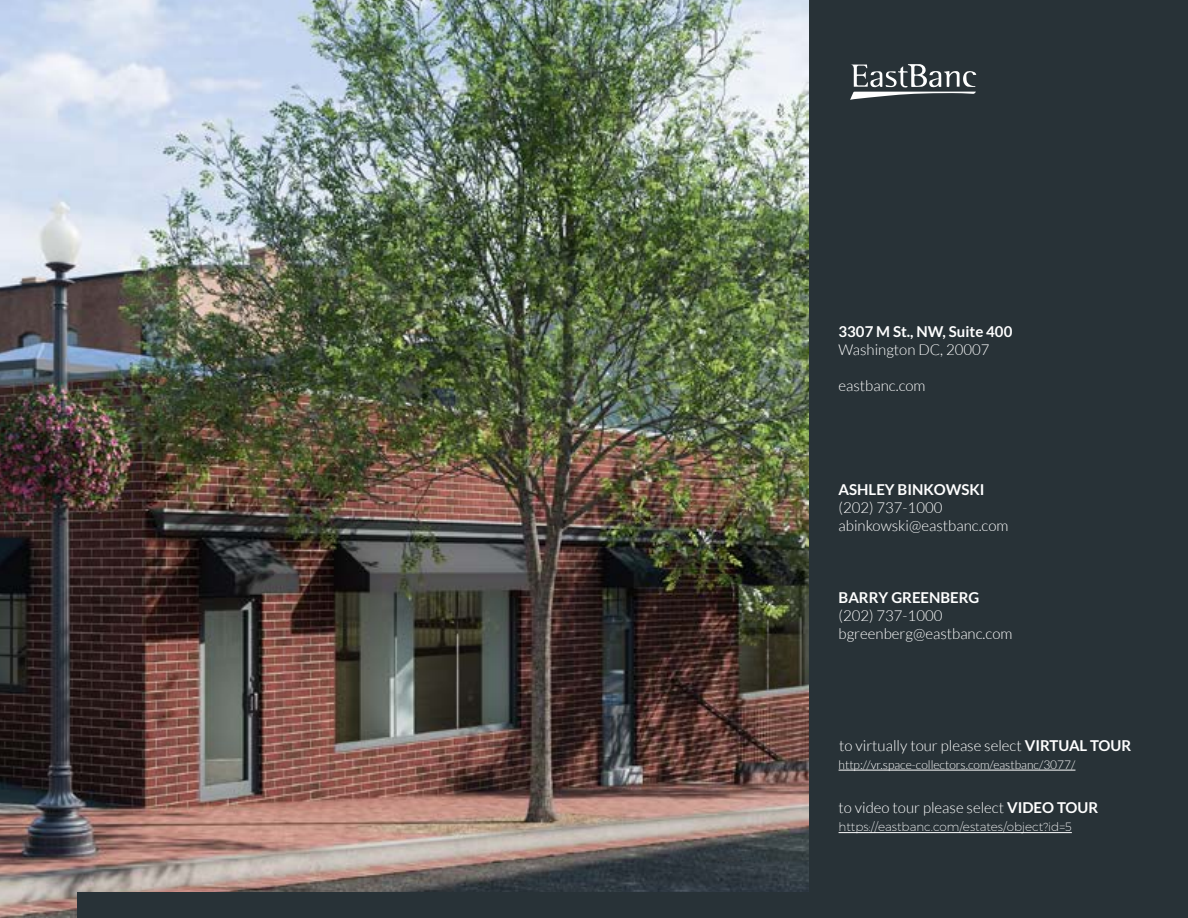
<style>
.page{position:relative;width:1188px;height:918px;background:#fff}
.page>*{position:absolute;margin:0;border:0;box-sizing:border-box;transform-origin:0 0}
.t1{font:300 15px/18px "Lato";color:#fff}
.t2{font:700 15px "Lato";color:#fff}
.t3{font:300 12px "Lato";color:#fff}
.t4{font:200 12px "Montserrat";color:#fff}
.s1{font-weight:700}
</style>
<div class="page">
<img style="left:0;top:0;width:810px;height:918px">
<div style="left:810px;top:0;width:378px;height:918px;background:#283237"></div>
<div style="left:78px;top:893px;width:1110px;height:25px;background:#283237"></div>
<svg style="left:850px;top:64px;width:126px;height:36px"></svg>
<hr style="left:839px;top:770px;width:236px;height:1px;background:#fff">
<hr style="left:839px;top:832px;width:233px;height:1px;background:#fff">
<p class="t2" style="left:839px;top:323px;width:175px">3307 M St., NW, Suite 400</p>
<p class="t1" style="left:839px;top:341px;width:153px">Washington DC, 20007</p>
<p class="t1" style="left:839px;top:377px;width:88px">eastbanc.com</p>
<p class="t2" style="left:839px;top:481px;width:148px">ASHLEY BINKOWSKI</p>
<p class="t1" style="left:839px;top:498px;width:171px">(202) 737-1000 abinkowski@eastbanc.com</p>
<p class="t2" style="left:839px;top:589px;width:142px">BARRY GREENBERG</p>
<p class="t1" style="left:839px;top:606px;width:175px">(202) 737-1000 bgreenberg@eastbanc.com</p>
<p class="t1" style="left:839px;top:737px;width:294px">to virtually tour please select <span class="s1">VIRTUAL TOUR</span></p>
<p class="t3" style="left:839px;top:758px;width:238px">http://vr.space-collectors.com/eastbanc/3077/</p>
<p class="t1" style="left:839px;top:799px;width:261px">to video tour please select <span class="s1">VIDEO TOUR</span></p>
<p class="t4" style="left:839px;top:820px;width:235px">https://eastbanc.com/estates/object?id=5</p>
</div>
